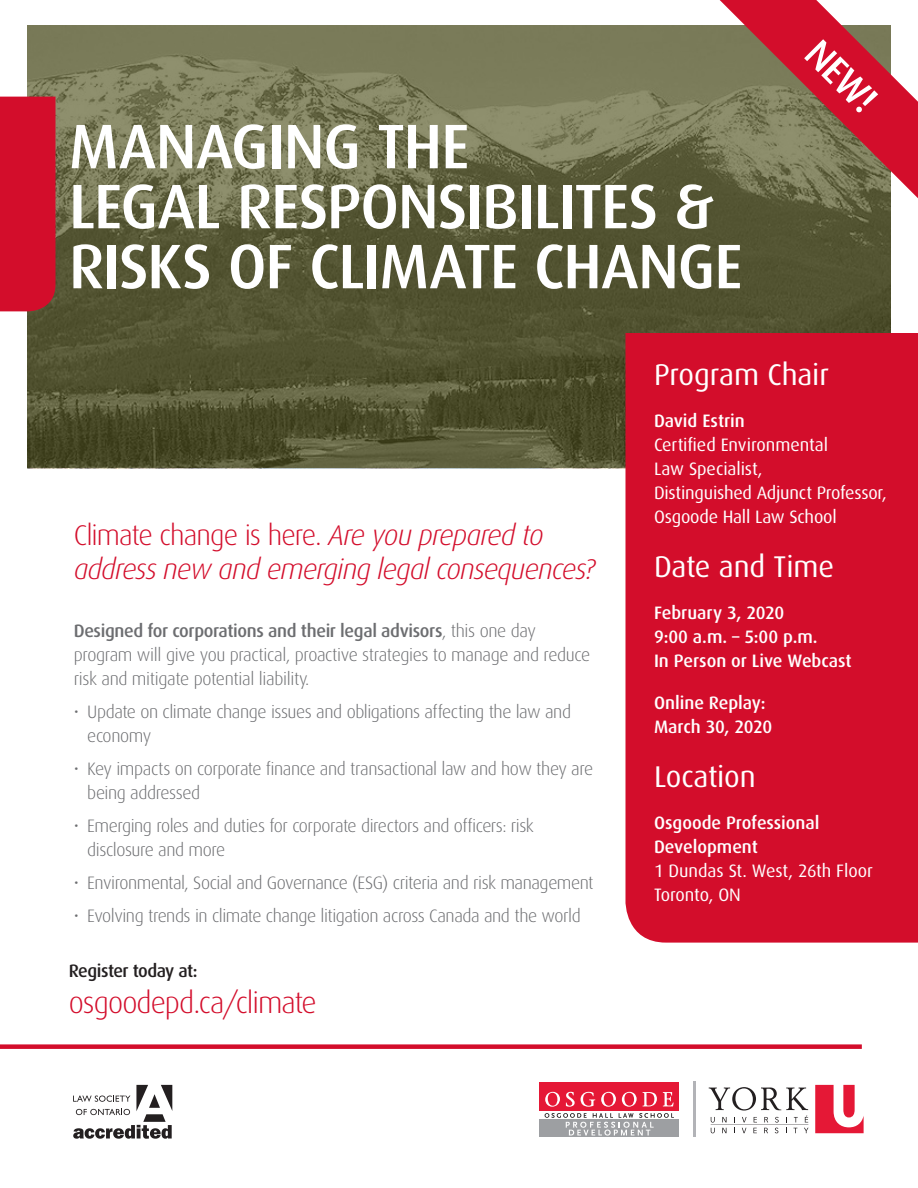
<style>
.page{position:relative;width:918px;height:1188px;background:#fff}
.page>*{position:absolute;margin:0;border:0;box-sizing:border-box;transform-origin:0 0}
.t1{font:500 63px/60px "Dax";letter-spacing:-.02em;color:#fff}
.Faculty_Name{font:500 39px "Dax";color:#fff}
.t2{font:30px "Dax";letter-spacing:-.005em;color:#fff}
.t3{font:300 30px "Dax";letter-spacing:-.035em;color:#d30d2b}
.t4{font:italic 300 28.5px/34.2px "Dax";letter-spacing:-.03em;color:#d30d2b}
.t5{font:300 18px/24px "Dax";letter-spacing:-.025em;color:#6c6d70}
.t6{font:18px/24px "Dax";letter-spacing:-.01em;color:#fff}
.t7{font:500 18px/24px "Dax";letter-spacing:-.005em;color:#fff}
.t8{font:500 18px "Dax";letter-spacing:-.03em;color:#231f20}
.s1{font-style:normal}
.s2{font-weight:500}
</style>
<div class="page">
<div style="left:0;top:1044px;width:862px;height:5px;background:#d30d2b"></div>
<div style="left:540px;top:1120px;width:139px;height:17px;background:#9d9fa2"></div>
<svg style="left:545px;top:1113px;width:129px;height:23px"></svg>
<hr style="left:694px;top:1082px;width:2px;height:55px;background:#b2b3b7">
<svg style="left:709px;top:1087px;width:100px;height:46px"></svg>
<svg style="left:815px;top:1085px;width:49px;height:48px"></svg>
<div style="left:540px;top:1082px;width:139px;height:29px;background:#e51836"></div>
<svg style="left:545px;top:1092px;width:15px;height:15px"></svg>
<svg style="left:566px;top:1092px;width:9px;height:15px"></svg>
<svg style="left:581px;top:1092px;width:14px;height:15px"></svg>
<svg style="left:601px;top:1092px;width:15px;height:15px"></svg>
<svg style="left:622px;top:1092px;width:15px;height:15px"></svg>
<svg style="left:643px;top:1092px;width:14px;height:14px"></svg>
<svg style="left:663px;top:1092px;width:11px;height:14px"></svg>
<svg style="left:27px;top:26px;width:864px;height:442px;background:#616240"></svg>
<div style="left:626px;top:333px;width:292px;height:610px;background:#d30d2b"></div>
<div style="left:0;top:97px;width:56px;height:214px;background:#d30d2b"></div>
<svg style="left:73px;top:1085px;width:99px;height:54px"></svg>
<svg style="left:720px;top:0;width:198px;height:198px;background:#a9635c"></svg>
<p class="t1" style="left:69px;top:117px;width:675px">MANAGING THE<br>LEGAL RESPONSIBILITES &amp;<br>RISKS OF CLIMATE CHANGE</p>
<p class="Faculty_Name" style="left:827px;top:31px;width:85px;rotate:45deg">NEW!</p>
<p class="t4" style="left:74px;top:518px;width:523px"><span class="s1">Climate change is here.</span> Are you prepared to address new and emerging legal consequences?</p>
<p class="t5" style="left:74px;top:619px;width:518px"><span class="s2">Designed for corporations and their legal advisors</span>, this one day program will give you practical, proactive strategies to manage and reduce risk and mitigate potential liability.</p>
<p class="t5" style="left:87px;top:700px;width:485px;text-indent:-14px">• Update on climate change issues and obligations affecting the law and economy</p>
<p class="t5" style="left:87px;top:757px;width:507px;text-indent:-14px">• Key impacts on corporate finance and transactional law and how they are being addressed</p>
<p class="t5" style="left:87px;top:814px;width:448px;text-indent:-14px">• Emerging roles and duties for corporate directors and officers: risk disclosure and more</p>
<p class="t5" style="left:74px;top:871px;width:521px">• Environmental, Social and Governance (ESG) criteria and risk management</p>
<p class="t5" style="left:74px;top:904px;width:509px">• Evolving trends in climate change litigation across Canada and the world</p>
<p class="t8" style="left:69px;top:961px;width:130px">Register today at:</p>
<p class="t3" style="left:69px;top:987px;width:249px">osgoodepd.ca/climate</p>
<p class="t2" style="left:654px;top:358px;width:177px">Program Chair</p>
<p class="t6" style="left:654px;top:409px;width:234px"><span class="s2">David Estrin<br></span>Certified Environmental<br>Law Specialist,<br>Distinguished Adjunct Professor,<br>Osgoode Hall Law School</p>
<p class="t2" style="left:654px;top:550px;width:182px">Date and Time</p>
<p class="t7" style="left:654px;top:601px;width:199px">February 3, 2020<br>9:00 a.m. – 5:00 p.m.<br>In Person or Live Webcast</p>
<p class="t7" style="left:654px;top:691px;width:120px">Online Replay:<br>March 30, 2020</p>
<p class="t2" style="left:654px;top:760px;width:103px">Location</p>
<p class="t6" style="left:654px;top:811px;width:220px"><span class="s2">Osgoode Professional<br>Development<br></span>1 Dundas St. West, 26th Floor<br>Toronto, ON</p>
</div>
